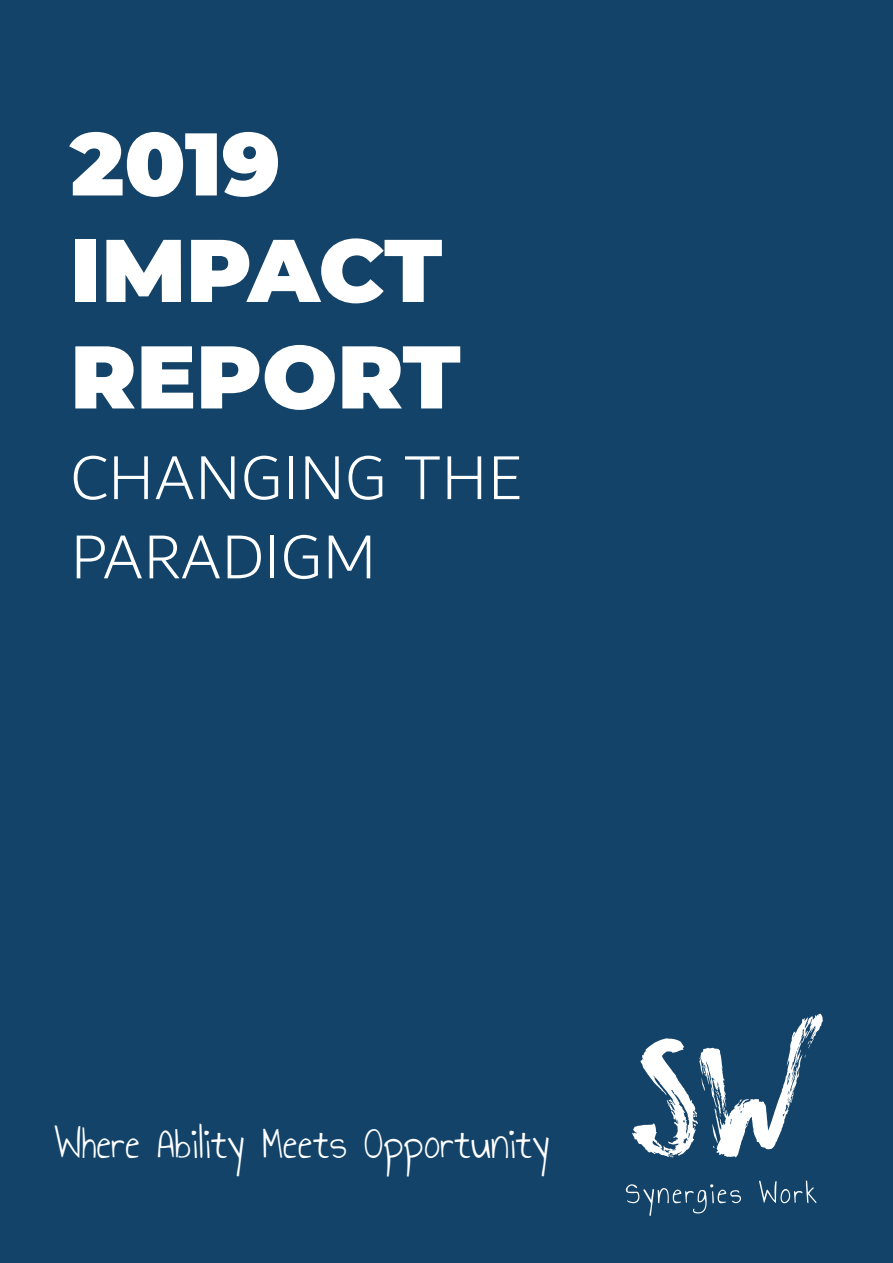
<style>
.page{position:relative;width:893px;height:1263px;background:#134368}
.page>*{position:absolute;margin:0;border:0;box-sizing:border-box;transform-origin:0 0}
.t1{font:900 88.8px/106.5px "Montserrat";color:#fff}
.t2{font:300 66px/79.2px "Dubai";color:#fff}
.t3{font:45.45px "Annie Use Your Telescope";color:#fff}
</style>
<div class="page">
<svg style="left:626px;top:1184px;width:115px;height:32px"></svg>
<svg style="left:759px;top:1180px;width:57px;height:23px"></svg>
<svg style="left:632px;top:1013px;width:191px;height:144px"></svg>
<h1 class="t1" style="left:70px;top:105px;width:392px">2019<br>IMPACT<br>REPORT</h1>
<h2 class="t2" style="left:70px;top:440px;width:454px">CHANGING THE<br>PARADIGM</h2>
<p class="t3" style="left:54px;top:1111px;width:497px">Where Ability Meets Opportunity</p>
</div>
